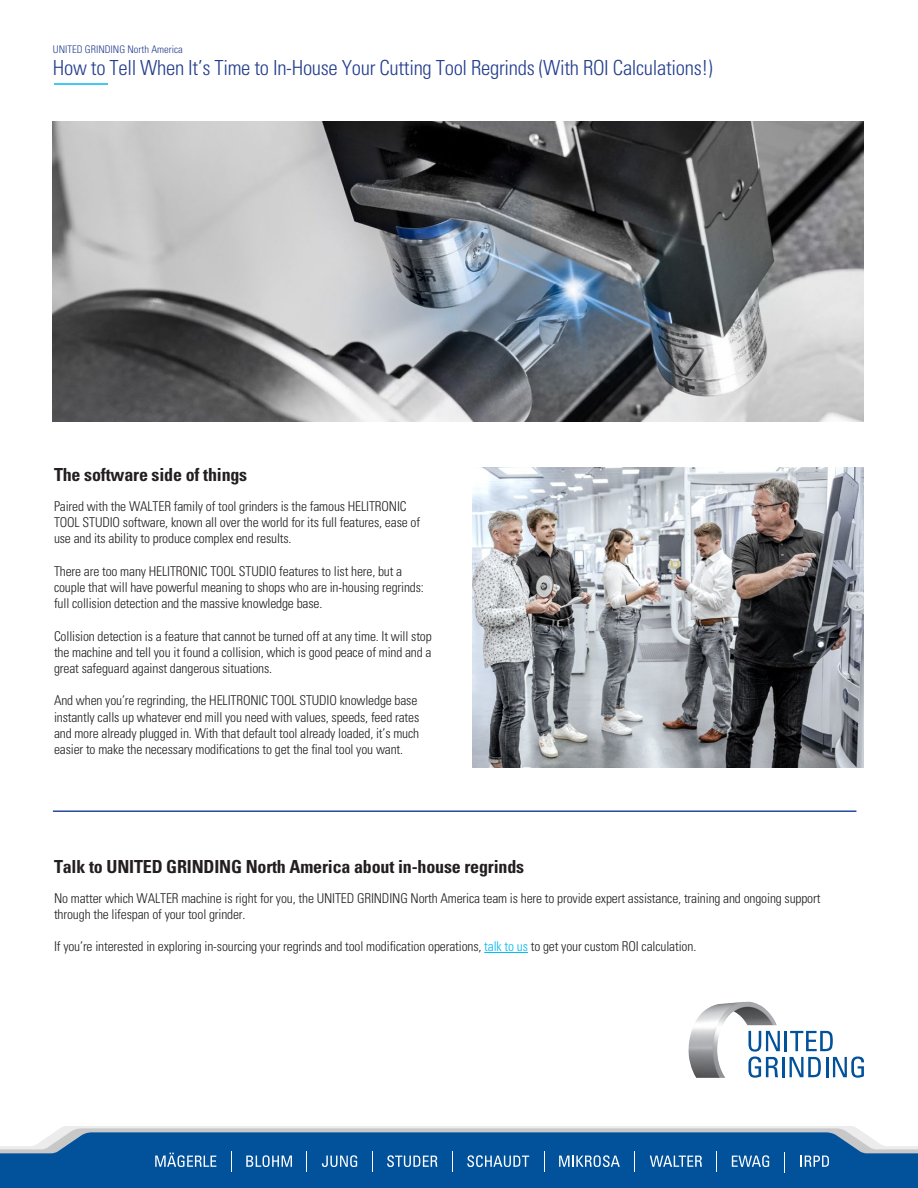
<style>
.page{position:relative;width:918px;height:1188px;background:#fff}
.page>*{position:absolute;margin:0;border:0;box-sizing:border-box;transform-origin:0 0}
.t1{font:300 condensed 20.85px "Univers";letter-spacing:-.015em;color:#253f8e}
.Subhead{font:700 condensed 18px "Univers";letter-spacing:-.01em;color:#231f20}
.t2{font:300 condensed 13.5px/16.2px "Univers";letter-spacing:-.01em;color:#231f20}
.t3{font:300 condensed 10.5px "Univers";color:#253f8e}
.s1{color:#00baf1}
</style>
<div class="page">
<hr style="left:61px;top:1126px;width:795px;height:2px;background:#ececec">
<div style="left:0;top:1174px;width:918px;height:14px;background:#01519b"></div>
<svg style="left:0;top:1128px;width:918px;height:46px;background:#3271ab"></svg>
<hr style="left:785px;top:1031px;width:2px;height:20px;background:#01519b">
<svg style="left:790px;top:1031px;width:43px;height:20px"></svg>
<svg style="left:777px;top:1031px;width:3px;height:47px"></svg>
<hr style="left:782px;top:1057px;width:3px;height:20px;background:#01519b">
<svg style="left:790px;top:1057px;width:31px;height:20px"></svg>
<hr style="left:826px;top:1057px;width:2px;height:20px;background:#01519b">
<svg style="left:833px;top:1057px;width:31px;height:21px"></svg>
<img style="left:688px;top:1002px;width:89px;height:76px">
<img style="left:472px;top:468px;width:392px;height:300px">
<img style="left:52px;top:122px;width:812px;height:300px">
<hr style="left:484px;top:952px;width:44px;height:1px;background:#00baf1">
<hr style="left:53px;top:810px;width:803px;height:2px;background:#27489a">
<hr style="left:54px;top:83px;width:54px;height:2px;background:#00baf1">
<p class="t3" style="left:53px;top:43px;width:132px">UNITED GRINDING North America</p>
<p class="t1" style="left:53px;top:56px;width:661px">How to Tell When It’s Time to In-House Your Cutting Tool Regrinds (With ROI Calculations!)</p>
<p class="Subhead" style="left:54px;top:464px;width:195px">The software side of things</p>
<p class="t2" style="left:54px;top:498px;width:368px">Paired with the WALTER family of tool grinders is the famous HELITRONIC<br>TOOL STUDIO software, known all over the world for its full features, ease of use and its ability to produce complex end results.</p>
<p class="t2" style="left:54px;top:563px;width:371px">There are too many HELITRONIC TOOL STUDIO features to list here, but a couple that will have powerful meaning to shops who are in-housing regrinds: full collision detection and the massive knowledge base.</p>
<p class="t2" style="left:54px;top:628px;width:379px;text-align:justify">Collision detection is a feature that cannot be turned off at any time. It will stop the machine and tell you it found a collision, which is good peace of mind and a great safeguard against dangerous situations.</p>
<p class="t2" style="left:54px;top:693px;width:367px">And when you’re regrinding, the HELITRONIC TOOL STUDIO knowledge base instantly calls up whatever end mill you need with values, speeds, feed rates and more already plugged in. With that default tool already loaded, it’s much easier to make the necessary modifications to get the final tool you want.</p>
<p class="Subhead" style="left:54px;top:855px;width:472px">Talk to UNITED GRINDING North America about in-house regrinds</p>
<p class="t2" style="left:54px;top:890px;width:768px">No matter which WALTER machine is right for you, the UNITED GRINDING North America team is here to provide expert assistance, training and ongoing support through the lifespan of your tool grinder.</p>
<p class="t2" style="left:54px;top:938px;width:644px">If you’re interested in exploring in-sourcing your regrinds and tool modification operations, <span class="s1">talk to us</span> to get your custom ROI calculation.</p>
</div>
